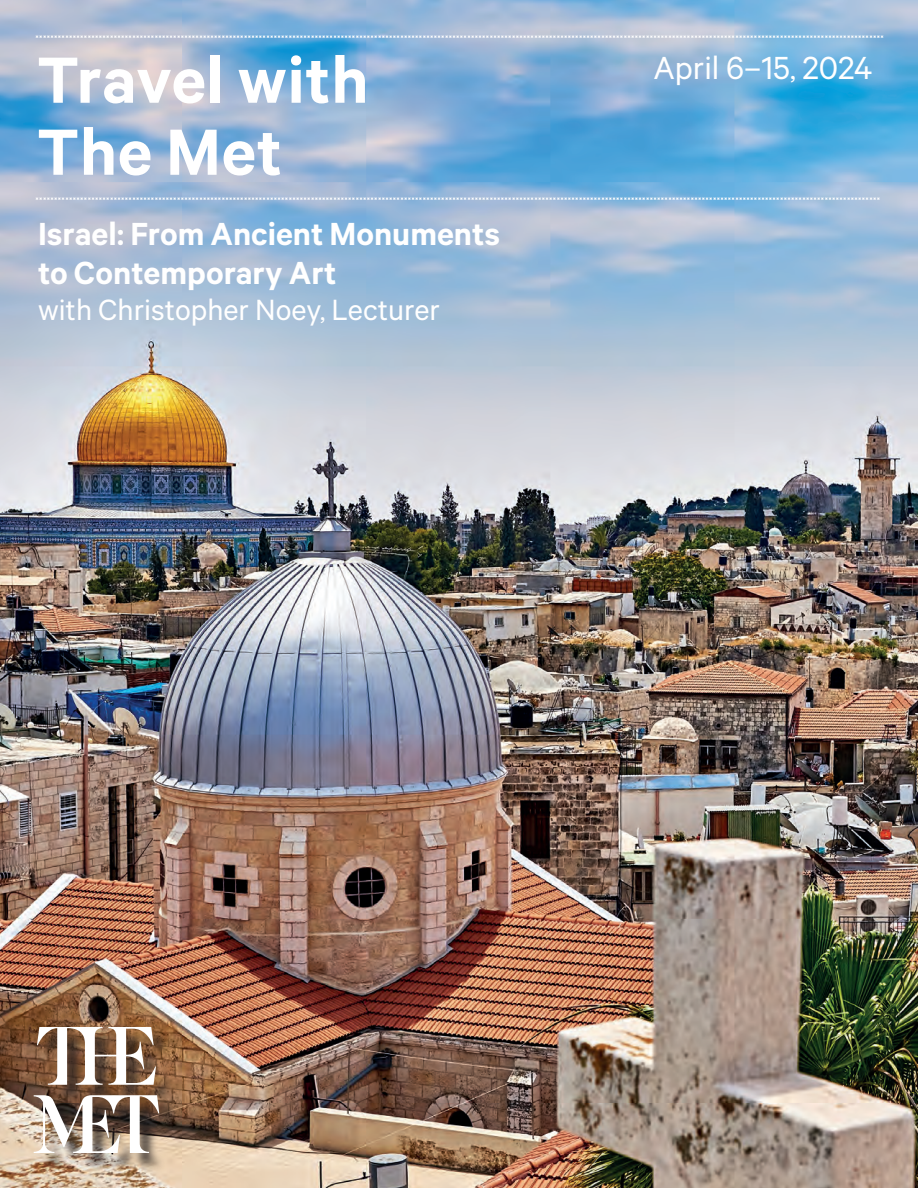
<style>
.page{position:relative;width:918px;height:1188px;background:#fff}
.page>*{position:absolute;margin:0;border:0;box-sizing:border-box;transform-origin:0 0}
.Exterior_Header{font:600 73.5px "The Met Sans";letter-spacing:.01em;color:#fff}
.Exterior_Subheader{font:600 36px/39px "The Met Sans";color:#fff}
.Exterior_Subheader-2{font:36px "The Met Sans";color:#fff}
.Exterior_Subheader-3{font:33px "The Met Sans";color:#fff}
</style>
<div class="page">
<img style="left:0;top:0;width:918px;height:1188px">
<div style="left:37px;top:1029px;width:141px;height:143px;background:#231f20;opacity:.75"></div>
<img style="left:34px;top:1095px;width:125px;height:58px">
<svg style="left:37px;top:1027px;width:119px;height:58px"></svg>
<svg style="left:36px;top:36px;width:848px;height:2px;background:#a2bcd8"></svg>
<svg style="left:36px;top:197px;width:844px;height:3px;background:#97b8da"></svg>
<p class="Exterior_Header" style="left:37px;top:36px;width:333px">Travel with</p>
<p class="Exterior_Header" style="left:37px;top:108px;width:247px">The Met</p>
<p class="Exterior_Subheader" style="left:38px;top:213px;width:464px">Israel: From Ancient Monuments to Contemporary Art</p>
<p class="Exterior_Subheader-3" style="left:38px;top:291px;width:404px">with Christopher Noey, Lecturer</p>
<p class="Exterior_Subheader-2" style="left:653px;top:47px;width:220px">April 6–15, 2024</p>
</div>
